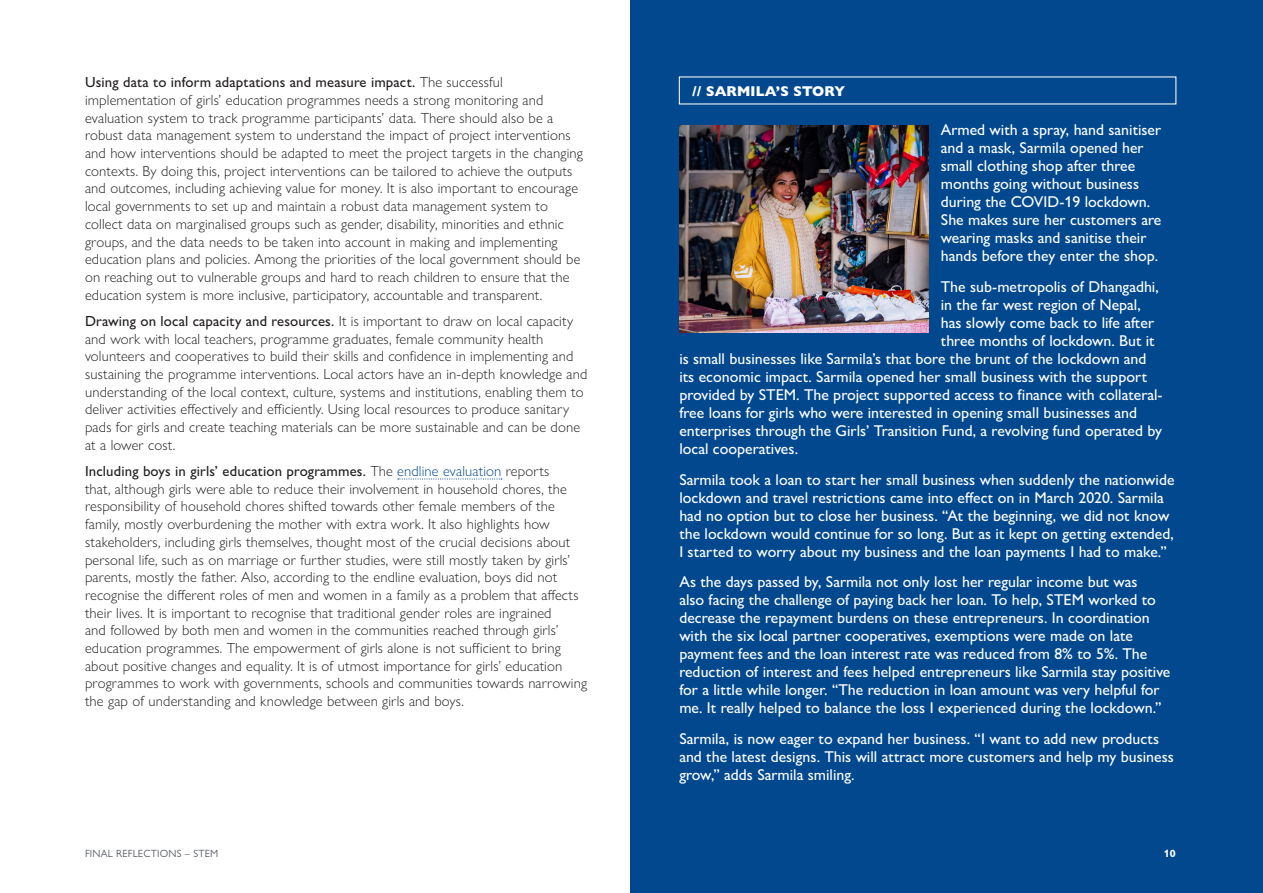
<style>
.page{position:relative;width:1263px;height:893px;background:#fff}
.page>*{position:absolute;margin:0;border:0;box-sizing:border-box;transform-origin:0 0}
.Story_text_white{font:500 15.75px/18px "Gill Sans Nova";color:#fff}
.body{font:300 14.7px/17.7px "Gill Sans Nova";letter-spacing:.01em;color:#231f20}
.CS_heading_double_co{font:800 14.25px "Gill Sans Nova";letter-spacing:.01em;color:#fff}
.h2{font:10.5px "Gill Sans Nova";letter-spacing:.015em;color:#595d65}
.h2-2{font:700 10.5px "Gill Sans Nova";color:#fff}
.s1{font-weight:500}
.s2{color:#01488f}
</style>
<div class="page">
<div style="left:630px;top:0;width:633px;height:893px;background:#01488f"></div>
<svg style="left:398px;top:478px;width:104px;height:1px"></svg>
<img style="left:679px;top:125px;width:249px;height:207px">
<p class="body" style="left:85px;top:73px;width:499px"><span class="s1">Using data to inform adaptations and measure impact.</span> The successful implementation of girls’ education programmes needs a strong monitoring and evaluation system to track programme participants’ data. There should also be a robust data management system to understand the impact of project interventions and how interventions should be adapted to meet the project targets in the changing contexts. By doing this, project interventions can be tailored to achieve the outputs and outcomes, including achieving value for money. It is also important to encourage local governments to set up and maintain a robust data management system to collect data on marginalised groups such as gender, disability, minorities and ethnic groups, and the data needs to be taken into account in making and implementing education plans and policies. Among the priorities of the local government should be on reaching out to vulnerable groups and hard to reach children to ensure that the education system is more inclusive, participatory, accountable and transparent.</p>
<p class="body" style="left:85px;top:312px;width:504px"><span class="s1">Drawing on local capacity and resources.</span> It is important to draw on local capacity and work with local teachers, programme graduates, female community health volunteers and cooperatives to build their skills and confidence in implementing and sustaining the programme interventions. Local actors have an in-depth knowledge and understanding of the local context, culture, systems and institutions, enabling them to deliver activities effectively and efficiently. Using local resources to produce sanitary pads for girls and create teaching materials can be more sustainable and can be done at a lower cost.</p>
<p class="body" style="left:85px;top:462px;width:503px"><span class="s1">Including boys in girls’ education programmes.</span> The <span class="s2">endline evaluation</span> reports<br>that, although girls were able to reduce their involvement in household chores, the responsibility of household chores shifted towards other female members of the family, mostly overburdening the mother with extra work. It also highlights how stakeholders, including girls themselves, thought most of the crucial decisions about personal life, such as on marriage or further studies, were still mostly taken by girls’ parents, mostly the father. Also, according to the endline evaluation, boys did not recognise the different roles of men and women in a family as a problem that affects their lives. It is important to recognise that traditional gender roles are ingrained<br>and followed by both men and women in the communities reached through girls’ education programmes. The empowerment of girls alone is not sufficient to bring about positive changes and equality. It is of utmost importance for girls’ education programmes to work with governments, schools and communities towards narrowing the gap of understanding and knowledge between girls and boys.</p>
<p class="CS_heading_double_co" style="left:692px;top:82px;width:154px">// SARMILA’S STORY</p>
<p class="Story_text_white" style="left:941px;top:121px;width:222px">Armed with a spray, hand sanitiser and a mask, Sarmila opened her small clothing shop after three months going without business during the COVID-19 lockdown.<br>She makes sure her customers are wearing masks and sanitise their hands before they enter the shop.</p>
<p class="Story_text_white" style="left:941px;top:277px;width:219px">The sub-metropolis of Dhangadhi,</p>
<p class="Story_text_white" style="left:941px;top:295px;width:201px">in the far west region of Nepal,</p>
<p class="Story_text_white" style="left:941px;top:313px;width:215px">has slowly come back to life after</p>
<p class="Story_text_white" style="left:941px;top:331px;width:215px">three months of lockdown. But it</p>
<p class="Story_text_white" style="left:679px;top:349px;width:469px">is small businesses like Sarmila’s that bore the brunt of the lockdown and</p>
<p class="Story_text_white" style="left:679px;top:367px;width:469px">its economic impact. Sarmila opened her small business with the support</p>
<p class="Story_text_white" style="left:679px;top:385px;width:485px">provided by STEM. The project supported access to finance with collateral-</p>
<p class="Story_text_white" style="left:679px;top:403px;width:459px">free loans for girls who were interested in opening small businesses and</p>
<p class="Story_text_white" style="left:679px;top:421px;width:484px">enterprises through the Girls’ Transition Fund, a revolving fund operated by</p>
<p class="Story_text_white" style="left:679px;top:439px;width:120px">local cooperatives.</p>
<p class="Story_text_white" style="left:679px;top:470px;width:497px">Sarmila took a loan to start her small business when suddenly the nationwide lockdown and travel restrictions came into effect on in March 2020. Sarmila had no option but to close her business. “At the beginning, we did not know the lockdown would continue for so long. But as it kept on getting extended, I started to worry about my business and the loan payments I had to make.”</p>
<p class="Story_text_white" style="left:679px;top:573px;width:493px">As the days passed by, Sarmila not only lost her regular income but was<br>also facing the challenge of paying back her loan. To help, STEM worked to decrease the repayment burdens on these entrepreneurs. In coordination with the six local partner cooperatives, exemptions were made on late payment fees and the loan interest rate was reduced from 8% to 5%. The reduction of interest and fees helped entrepreneurs like Sarmila stay positive for a little while longer. “The reduction in loan amount was very helpful for me. It really helped to balance the loss I experienced during the lockdown.”</p>
<p class="Story_text_white" style="left:679px;top:730px;width:496px">Sarmila, is now eager to expand her business. “I want to add new products and the latest designs. This will attract more customers and help my business grow,” adds Sarmila smiling.</p>
<p class="h2" style="left:85px;top:847px;width:135px">FINAL REFLECTIONS – STEM</p>
<p class="h2-2" style="left:1164px;top:847px;width:13px">10</p>
</div>
